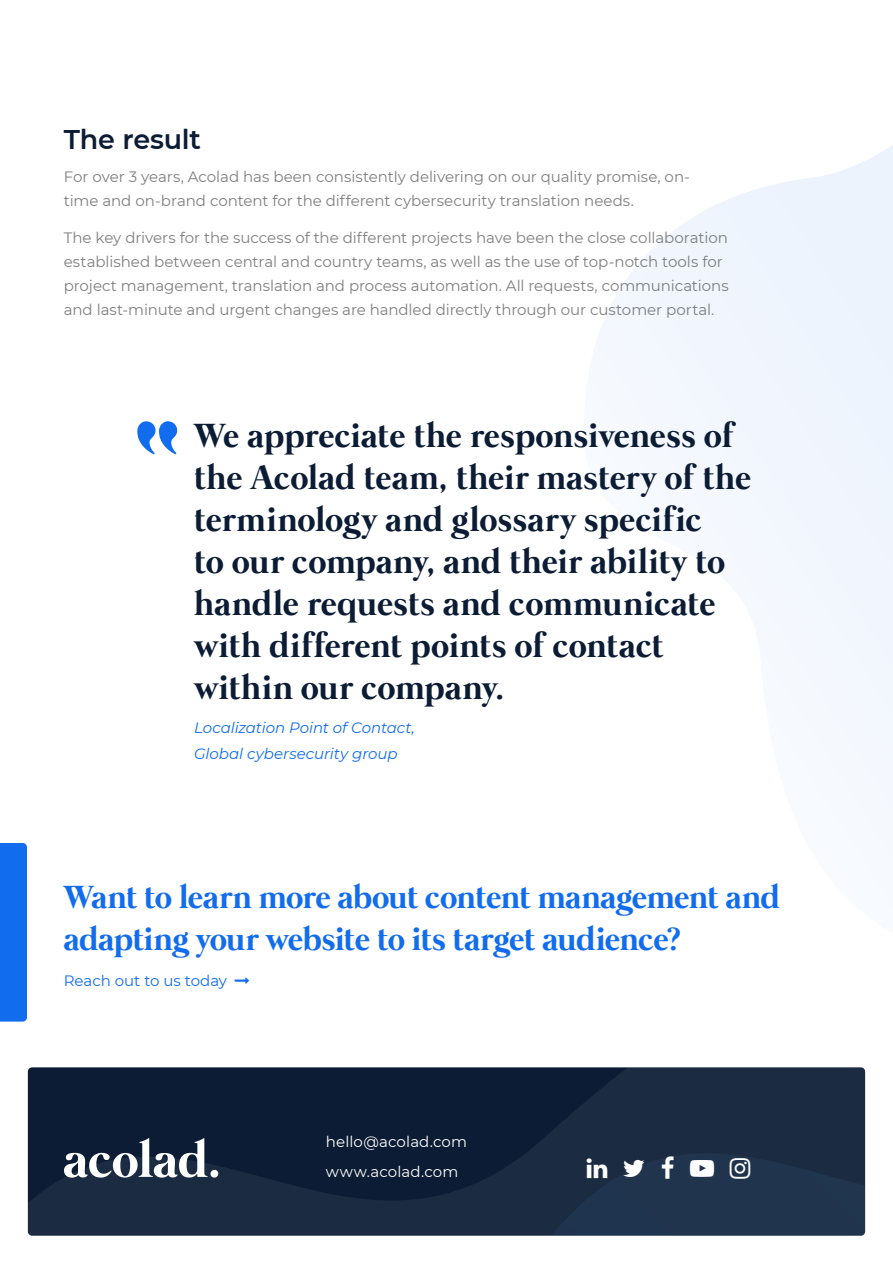
<style>
.page{position:relative;width:893px;height:1263px;background:#fff}
.page>*{position:absolute;margin:0;border:0;box-sizing:border-box;transform-origin:0 0}
.t1{font:700 34.5px/42px "Mermaid";letter-spacing:.01em;color:#0b1c34}
.t2{font:700 33px/42px "Mermaid";letter-spacing:-.005em;color:#126cee}
.t3{font:600 27px "Montserrat";letter-spacing:-.01em;color:#0b1c34}
.t4{font:15px/24px "Montserrat";letter-spacing:-.005em;color:#7f7f7f}
.t5{font:italic 15px/26.5px "Montserrat";letter-spacing:-.005em;color:#126cee}
.t6{font:15px/29.5px "Montserrat";letter-spacing:.01em;color:#fff}
.t7{font:15px "Montserrat";letter-spacing:-.005em;color:#126cee}
</style>
<div class="page">
<svg style="left:597px;top:145px;width:296px;height:664px"></svg>
<svg style="left:137px;top:421px;width:40px;height:33px"></svg>
<div style="left:0;top:843px;width:27px;height:178px;background:#126cee"></div>
<svg style="left:28px;top:1067px;width:837px;height:169px;background:#13233a"></svg>
<svg style="left:332px;top:1112px;width:533px;height:124px;background:#182a41"></svg>
<svg style="left:64px;top:1138px;width:154px;height:40px"></svg>
<svg style="left:587px;top:1158px;width:20px;height:20px"></svg>
<svg style="left:623px;top:1160px;width:22px;height:17px"></svg>
<svg style="left:662px;top:1156px;width:12px;height:22px"></svg>
<svg style="left:690px;top:1160px;width:24px;height:17px"></svg>
<svg style="left:730px;top:1158px;width:20px;height:20px"></svg>
<h3 class="t3" style="left:64px;top:121px;width:139px">The result</h3>
<p class="t4" style="left:64px;top:164px;width:628px">For over 3 years, Acolad has been consistently delivering on our quality promise, on&shy;time and on-brand content for the different cybersecurity translation needs.</p>
<p class="t4" style="left:64px;top:226px;width:666px">The key drivers for the success of the different projects have been the close collaboration established between central and country teams, as well as the use of top-notch tools for project management, translation and process automation. All requests, communications and last-minute and urgent changes are handled directly through our customer portal.</p>
<h1 class="t1" style="left:194px;top:417px;width:558px">We appreciate the responsiveness of the Acolad team, their mastery of the terminology and glossary specific<br>to our company, and their ability to handle requests and communicate with different points of contact within our company.</h1>
<p class="t5" style="left:194px;top:714px;width:222px">Localization Point of Contact,<br>Global cybersecurity group</p>
<h2 class="t2" style="left:64px;top:878px;width:718px">Want to learn more about content management and adapting your website to its target audience?</h2>
<p class="t7" style="left:64px;top:970px;width:165px">Reach out to us today</p>
<p class="t6" style="left:326px;top:1127px;width:143px">hello@acolad.com www.acolad.com</p>
</div>
